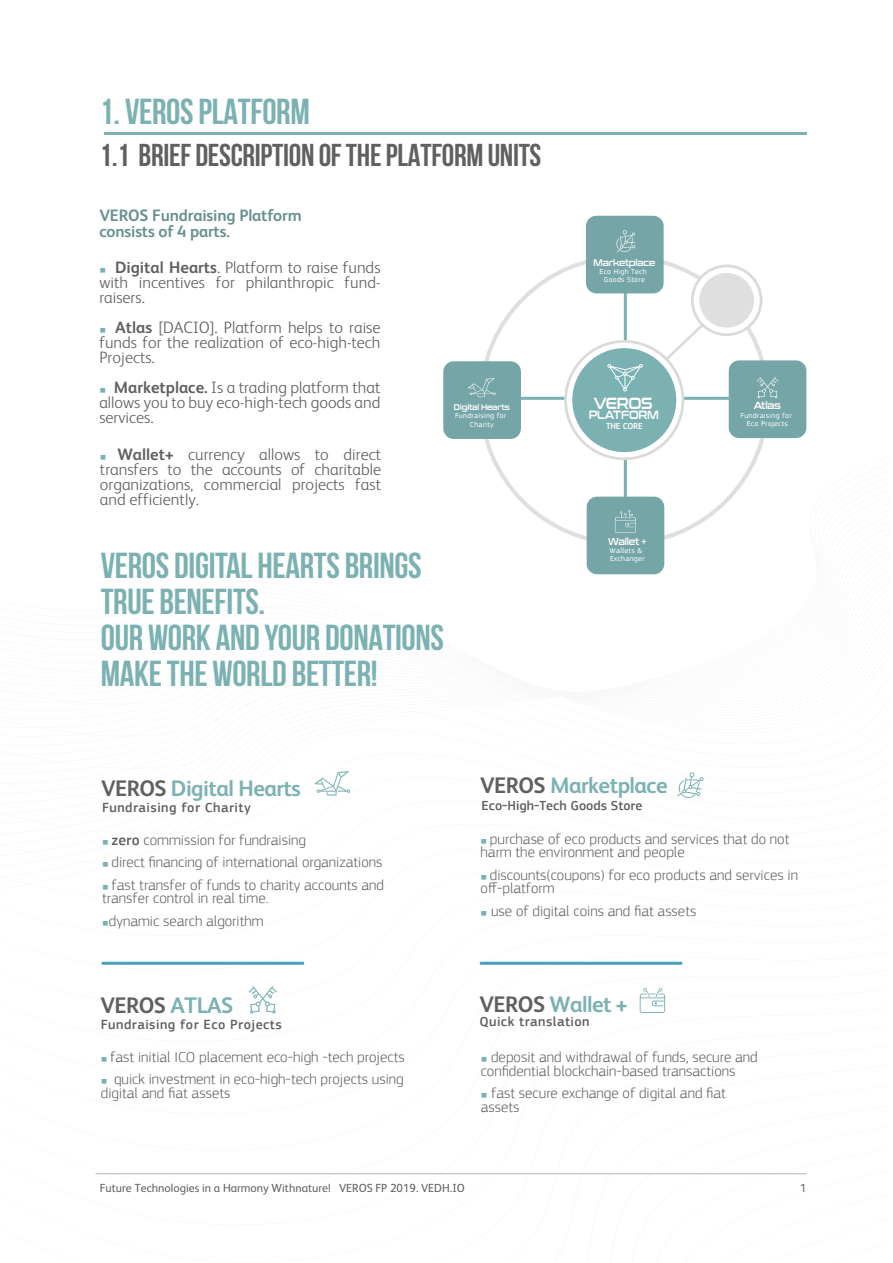
<style>
.page{position:relative;width:893px;height:1263px;background:#fff}
.page>*{position:absolute;margin:0;border:0;box-sizing:border-box;transform-origin:0 0}
.t1{font:700 36px/36px "Bebas Neue";letter-spacing:-.01em;color:#7bb1b2}
.t2{font:700 31.5px "Bebas Neue";letter-spacing:-.01em;color:#606060}
.t3{font:700 22.5px "FS Albert";letter-spacing:-.025em;color:#7bb1b2}
.t4{font:700 22.5px "FS Albert";letter-spacing:-.025em;color:#606060}
.t5{font:300 16.5px/15px "FS Albert";color:#606060;text-align:justify}
.t6{font:700 16.5px/16.5px "FS Albert";letter-spacing:-.01em;color:#679090}
.t7{font:16.05px "Conthrax Sb";letter-spacing:-.035em;color:#fff;scale:.83 1}
.t8{font:300 15px/13.6px "PF Square Sans Pro";color:#606060}
.t9{font:500 13.65px "PF Square Sans Pro";letter-spacing:.035em;color:#606060}
.t10{font:500 13.5px "PF Square Sans Pro";color:#606060}
.t11{font:11.85px "Conthrax Sb";letter-spacing:-.025em;color:#fff;scale:.83 1}
.t12{font:11.7px "FS Albert";color:#606060}
.t13{font:10.5px "Conthrax Sb";letter-spacing:-.025em;color:#fff;scale:.83 1}
.t14{font:9.9px "Conthrax Sb";letter-spacing:-.025em;color:#fff;scale:.83 1}
.t15{font:9.45px "Conthrax Sb";letter-spacing:-.025em;color:#fff;scale:.83 1}
.t16{font:500 9px "PF Square Sans Pro";letter-spacing:-.025em;color:#fff}
.t17{font:8.1px "Conthrax Sb";letter-spacing:-.025em;color:#fff;scale:.83 1}
.t18{font:7.5px/8.1px "PF Square Sans Pro";letter-spacing:.035em;color:#fff;text-align:center}
.s1{font-family:"PF Square Sans Pro";font-size:7.5px;color:#7bb1b2}
.s2{font-weight:700}
.s3{color:#606060}
.s4{font-size:7.5px;color:#7bb1b2}
.s5{font-weight:500}
.s6{color:#7bb1b2}
</style>
<div class="page">
<hr style="left:105px;top:132px;width:702px;height:2px;background:#7bb1b2">
<hr style="left:95px;top:1173px;width:712px;height:1px;background:#b4b4b4">
<hr style="left:624px;top:289px;width:3px;height:250px;background:#7bb1b2">
<div style="left:443px;top:361px;width:78px;height:78px;background:#75a5a6;border-radius:10px"></div>
<svg style="left:468px;top:378px;width:28px;height:19px"></svg>
<div style="left:729px;top:360px;width:77px;height:78px;background:#75a5a6;border-radius:10px"></div>
<svg style="left:757px;top:377px;width:21px;height:21px"></svg>
<svg style="left:692px;top:266px;width:69px;height:69px"></svg>
<div style="left:691px;top:265px;width:71px;height:71px;border:3px solid #dadada;border-radius:50%"></div>
<div style="left:699px;top:273px;width:55px;height:55px;background:#e0dfe0;border-radius:50%"></div>
<hr style="left:521px;top:397px;width:210px;height:3px;background:#7bb1b2">
<svg style="left:566px;top:341px;width:117px;height:118px"></svg>
<div style="left:572px;top:348px;width:104px;height:104px;background:#7bb1b2;border-radius:50%"></div>
<svg style="left:578px;top:285px;width:166px;height:159px"></svg>
<div style="left:587px;top:497px;width:77px;height:77px;background:#75a5a6;border-radius:10px"></div>
<svg style="left:615px;top:510px;width:21px;height:23px"></svg>
<div style="left:586px;top:216px;width:78px;height:77px;background:#75a5a6;border-radius:10px"></div>
<svg style="left:616px;top:230px;width:19px;height:22px"></svg>
<svg style="left:315px;top:771px;width:35px;height:24px"></svg>
<svg style="left:640px;top:988px;width:25px;height:25px"></svg>
<svg style="left:480px;top:962px;width:202px;height:3px"></svg>
<svg style="left:101px;top:962px;width:203px;height:3px"></svg>
<svg style="left:677px;top:772px;width:27px;height:26px"></svg>
<svg style="left:249px;top:986px;width:28px;height:27px"></svg>
<h1 class="t1" style="left:100px;top:93px;width:212px">1. VEROS PLATFORM</h1>
<h2 class="t2" style="left:100px;top:138px;width:443px">1.1 BRIEF DESCRIPTION OF THE PLATFORM UNITS</h2>
<p class="t6" style="left:99px;top:206px;width:204px">VEROS Fundraising Platform consists of 4 parts.</p>
<p class="t5" style="left:99px;top:260px;width:283px"><span class="s1">■</span> <span class="s2">Digital Hearts</span>. Platform to raise funds with incentives for philanthropic fund&shy;raisers.</p>
<p class="t5" style="left:99px;top:320px;width:283px"><span class="s1">■</span> <span class="s2">Atlas</span> [DACIO]. Platform helps to raise funds for the realization of eco-high-tech Projects.</p>
<p class="t5" style="left:99px;top:380px;width:283px"><span class="s1">■</span> <span class="s2">Marketplace.</span> Is a trading platform that allows you to buy eco-high-tech goods and services.</p>
<p class="t5" style="left:100px;top:446px;width:283px"><span class="s1">■</span> <span class="s2">Wallet+</span> currency allows to direct transfers to the accounts of charitable organizations, commercial projects fast and efficiently.</p>
<p class="t17" style="left:454px;top:401px;width:69px">Digital Hearts</p>
<p class="t18" style="left:455px;top:412px;width:53px">Fundraising for<br>Charity</p>
<h1 class="t1" style="left:101px;top:547px;width:345px">VEROS DIGITAL HEARTS BRINGS<br>TRUE BENEFITS.<br>OUR WORK AND YOUR DONATIONS<br>MAKE THE WORLD BETTER!</h1>
<p class="t15" style="left:593px;top:255px;width:76px">Marketplace</p>
<p class="t18" style="left:600px;top:267px;width:49px">Eco High Tech<br>Goods Store</p>
<p class="t7" style="left:594px;top:391px;width:72px">VEROS</p>
<p class="t11" style="left:589px;top:406px;width:86px">PLATFORM</p>
<p class="t16" style="left:606px;top:421px;width:38px">THE CORE</p>
<p class="t14" style="left:608px;top:534px;width:48px">Wallet +</p>
<p class="t18" style="left:610px;top:546px;width:36px;text-align:left">Wallets &amp;<br>Exchanger</p>
<p class="t13" style="left:754px;top:398px;width:34px">Atlas</p>
<p class="t18" style="left:740px;top:411px;width:53px">Fundraising for<br>Eco Projects</p>
<h3 class="t3" style="left:101px;top:775px;width:201px"><span class="s3">VEROS</span> Digital Hearts</h3>
<p class="t9" style="left:102px;top:800px;width:150px">Fundraising for Charity</p>
<p class="t8" style="left:102px;top:833px;width:205px"><span class="s4">■</span> <span class="s5">zero</span> commission for fundraising</p>
<p class="t8" style="left:102px;top:855px;width:282px"><span class="s4">■</span> direct financing of international organizations</p>
<p class="t8" style="left:102px;top:878px;width:283px"><span class="s4">■</span> fast transfer of funds to charity accounts and transfer control in real time.</p>
<p class="t8" style="left:102px;top:914px;width:163px"><span class="s4">■</span>dynamic search algorithm</p>
<h3 class="t4" style="left:100px;top:992px;width:134px">VEROS <span class="s6">ATLAS</span></h3>
<p class="t9" style="left:101px;top:1017px;width:182px">Fundraising for Eco Projects</p>
<p class="t8" style="left:101px;top:1050px;width:305px"><span class="s4">■</span> fast initial ICO placement eco-high -tech projects</p>
<p class="t8" style="left:101px;top:1072px;width:304px"><span class="s4">■</span> quick investment in eco-high-tech projects using digital and fiat assets</p>
<h3 class="t3" style="left:480px;top:772px;width:189px"><span class="s3">VEROS</span> Marketplace</h3>
<p class="t10" style="left:482px;top:797px;width:163px">Eco-High-Tech Goods Store</p>
<p class="t8" style="left:481px;top:832px;width:310px"><span class="s4">■</span> purchase of eco products and services that do not harm the environment and people</p>
<p class="t8" style="left:481px;top:868px;width:319px"><span class="s4">■</span> discounts(coupons) for eco products and services in off-platform</p>
<p class="t8" style="left:481px;top:904px;width:217px"><span class="s4">■</span> use of digital coins and fiat assets</p>
<h3 class="t3" style="left:479px;top:991px;width:150px"><span class="s3">VEROS</span> Wallet +</h3>
<p class="t9" style="left:479px;top:1014px;width:111px">Quick translation</p>
<p class="t8" style="left:481px;top:1050px;width:279px"><span class="s4">■</span> deposit and withdrawal of funds, secure and confidential blockchain-based transactions</p>
<p class="t8" style="left:481px;top:1086px;width:247px"><span class="s4">■</span> fast secure exchange of digital and fiat assets</p>
<p class="t12" style="left:100px;top:1181px;width:366px">Future Technologies in a Harmony Withnature! VEROS FP 2019. VEDH.IO</p>
<p class="t12" style="left:800px;top:1181px;width:8px">1</p>
</div>
